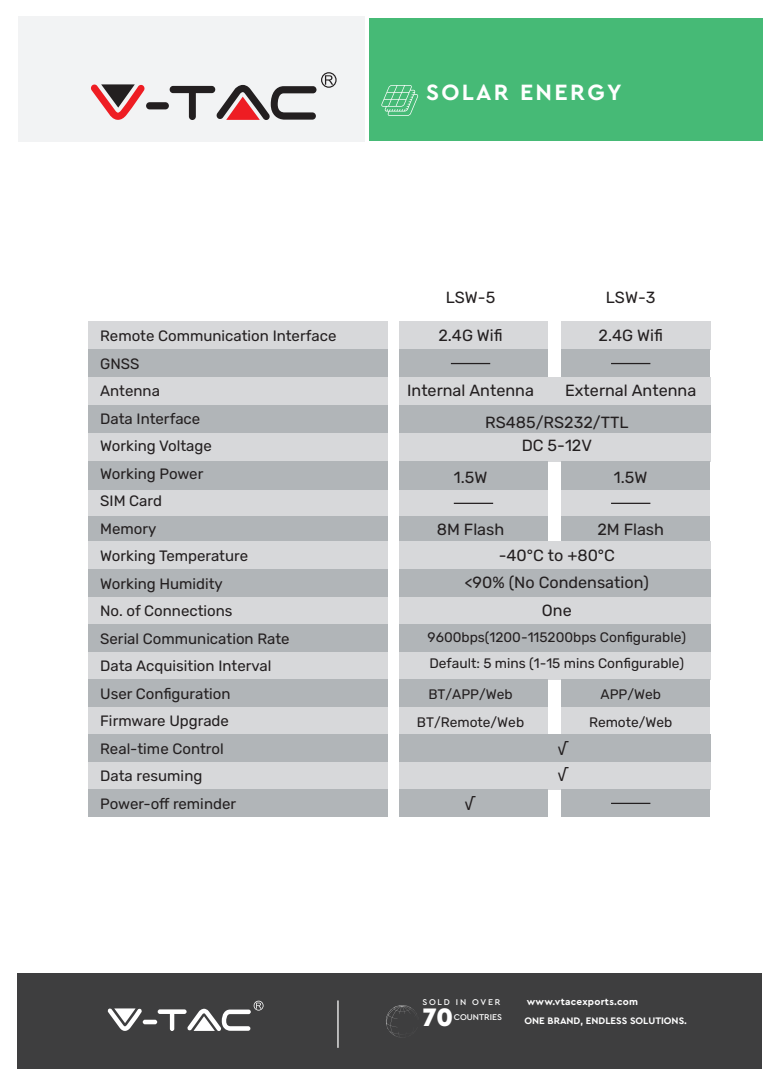
<style>
.page{position:relative;width:780px;height:1088px;background:#fff}
.page>*{position:absolute;margin:0;border:0;box-sizing:border-box;transform-origin:0 0}
.t1{font:900 26.5px "Cera Pro";color:#fff}
.t2{font:700 23.25px "Cera Pro";letter-spacing:.1em;color:#fff}
.t3{font:300 16.25px/26.1px "Rubik";color:#231f20}
.t4{font:300 16.12px/31.2px "Rubik";color:#231f20}
.t5{font:300 15px/27.5px "Rubik";color:#231f20}
.t6{font:300 13.75px/26.1px "Rubik";color:#231f20}
.t7{font:700 10px "Cera Pro";letter-spacing:.025em;color:#fff}
.t8{font:700 9.88px "Cera Pro";color:#fff}
.t9{font:500 8.75px/14.6px "Cera Pro";color:#fff;text-align:right}
</style>
<div class="page">
<div style="left:369px;top:18px;width:393px;height:123px;background:#46ba76"></div>
<div style="left:18px;top:16px;width:346px;height:126px;background:#f2f3f4"></div>
<div style="left:146px;top:102px;width:23px;height:7px;background:#231f20;border-radius:4px"></div>
<div style="left:170px;top:86px;width:45px;height:7px;background:#231f20;border-radius:4px"></div>
<div style="left:189px;top:87px;width:7px;height:33px;background:#231f20;border-radius:4px"></div>
<svg style="left:91px;top:84px;width:54px;height:36px"></svg>
<svg style="left:216px;top:72px;width:120px;height:48px"></svg>
<svg style="left:381px;top:85px;width:37px;height:31px"></svg>
<div style="left:18px;top:973px;width:744px;height:96px;background:#3e3e3f"></div>
<svg style="left:386px;top:1005px;width:31px;height:32px"></svg>
<hr style="left:337px;top:1000px;width:1px;height:48px;background:#fff">
<div style="left:88px;top:321px;width:299px;height:28px;background:#d7d8da"></div>
<div style="left:88px;top:349px;width:299px;height:29px;background:#b1b5b8"></div>
<div style="left:88px;top:378px;width:299px;height:28px;background:#d7d8da"></div>
<div style="left:88px;top:406px;width:299px;height:28px;background:#b1b5b8"></div>
<div style="left:88px;top:434px;width:299px;height:28px;background:#d7d8da"></div>
<div style="left:88px;top:462px;width:299px;height:28px;background:#b1b5b8"></div>
<div style="left:88px;top:490px;width:299px;height:26px;background:#d7d8da"></div>
<div style="left:88px;top:516px;width:299px;height:26px;background:#b1b5b8"></div>
<div style="left:88px;top:542px;width:299px;height:27px;background:#d7d8da"></div>
<div style="left:88px;top:569px;width:299px;height:28px;background:#b1b5b8"></div>
<div style="left:88px;top:597px;width:299px;height:27px;background:#d7d8da"></div>
<div style="left:88px;top:624px;width:299px;height:28px;background:#b1b5b8"></div>
<div style="left:88px;top:652px;width:299px;height:27px;background:#d7d8da"></div>
<div style="left:88px;top:679px;width:299px;height:28px;background:#b1b5b8"></div>
<div style="left:88px;top:707px;width:299px;height:27px;background:#d7d8da"></div>
<div style="left:88px;top:734px;width:299px;height:28px;background:#b1b5b8"></div>
<div style="left:88px;top:762px;width:299px;height:27px;background:#d7d8da"></div>
<div style="left:88px;top:789px;width:299px;height:28px;background:#b1b5b8"></div>
<div style="left:399px;top:762px;width:311px;height:27px;background:#d7d8da"></div>
<div style="left:399px;top:789px;width:148px;height:28px;background:#b1b5b8"></div>
<div style="left:561px;top:789px;width:149px;height:28px;background:#b1b5b8"></div>
<div style="left:399px;top:321px;width:148px;height:28px;background:#d7d8da"></div>
<div style="left:561px;top:321px;width:149px;height:28px;background:#d7d8da"></div>
<div style="left:399px;top:349px;width:148px;height:29px;background:#b1b5b8"></div>
<div style="left:561px;top:349px;width:149px;height:29px;background:#b1b5b8"></div>
<div style="left:399px;top:378px;width:311px;height:28px;background:#d7d8da"></div>
<div style="left:399px;top:406px;width:311px;height:28px;background:#b1b5b8"></div>
<div style="left:399px;top:434px;width:311px;height:28px;background:#d7d8da"></div>
<div style="left:399px;top:462px;width:148px;height:28px;background:#b1b5b8"></div>
<div style="left:561px;top:462px;width:149px;height:28px;background:#b1b5b8"></div>
<div style="left:399px;top:490px;width:148px;height:26px;background:#d7d8da"></div>
<div style="left:561px;top:490px;width:149px;height:26px;background:#d7d8da"></div>
<div style="left:399px;top:516px;width:148px;height:26px;background:#b1b5b8"></div>
<div style="left:561px;top:516px;width:149px;height:26px;background:#b1b5b8"></div>
<div style="left:399px;top:542px;width:311px;height:27px;background:#d7d8da"></div>
<div style="left:399px;top:569px;width:311px;height:28px;background:#b1b5b8"></div>
<div style="left:399px;top:597px;width:311px;height:27px;background:#d7d8da"></div>
<div style="left:399px;top:624px;width:311px;height:28px;background:#b1b5b8"></div>
<div style="left:399px;top:652px;width:311px;height:27px;background:#d7d8da"></div>
<div style="left:399px;top:679px;width:148px;height:28px;background:#b1b5b8"></div>
<div style="left:561px;top:679px;width:149px;height:28px;background:#b1b5b8"></div>
<div style="left:399px;top:707px;width:148px;height:27px;background:#d7d8da"></div>
<div style="left:561px;top:707px;width:149px;height:27px;background:#d7d8da"></div>
<div style="left:399px;top:734px;width:311px;height:28px;background:#b1b5b8"></div>
<hr style="left:451px;top:363px;width:39px;height:1px;background:#231f20">
<hr style="left:611px;top:363px;width:39px;height:1px;background:#231f20">
<hr style="left:454px;top:503px;width:39px;height:1px;background:#231f20">
<hr style="left:611px;top:503px;width:39px;height:1px;background:#231f20">
<hr style="left:611px;top:803px;width:39px;height:1px;background:#231f20">
<hr style="left:143px;top:1020px;width:14px;height:4px;background:#fff;border-radius:2px">
<div style="left:158px;top:1009px;width:28px;height:5px;background:#fff;border-radius:2px"></div>
<hr style="left:170px;top:1010px;width:4px;height:21px;background:#fff;border-radius:2px">
<svg style="left:107px;top:1008px;width:35px;height:23px"></svg>
<svg style="left:187px;top:1001px;width:76px;height:30px"></svg>
<h2 class="t2" style="left:426px;top:77px;width:197px">SOLAR ENERGY</h2>
<p class="t4" style="left:446px;top:282px;width:51px">LSW-5</p>
<p class="t4" style="left:606px;top:282px;width:51px">LSW-3</p>
<p class="t4" style="left:598px;top:321px;width:66px">2.4G Wifi</p>
<p class="t5" style="left:100px;top:323px;width:238px">Remote Communication Interface<br>GNSS<br>Antenna<br>Data Interface<br>Working Voltage<br>Working Power<br>SIM Card<br>Memory<br>Working Temperature<br>Working Humidity<br>No. of Connections<br>Serial Communication Rate<br>Data Acquisition Interval<br>User Configuration<br>Firmware Upgrade<br>Real-time Control<br>Data resuming<br>Power-off reminder</p>
<p class="t4" style="left:438px;top:321px;width:66px">2.4G Wifi</p>
<p class="t4" style="left:407px;top:376px;width:128px">Internal Antenna</p>
<p class="t4" style="left:485px;top:376px;width:213px;text-indent:80px">External Antenna<br>RS485/RS232/TTL</p>
<p class="t4" style="left:521px;top:430px;width:72px">DC 5-12V</p>
<p class="t4" style="left:454px;top:462px;width:35px">1.5W</p>
<p class="t4" style="left:614px;top:462px;width:35px">1.5W</p>
<p class="t4" style="left:597px;top:514px;width:68px">2M Flash</p>
<p class="t4" style="left:437px;top:514px;width:69px">8M Flash</p>
<p class="t4" style="left:498px;top:540px;width:118px">-40°C to +80°C</p>
<p class="t4" style="left:464px;top:567px;width:186px">&lt;90% (No Condensation)</p>
<p class="t4" style="left:542px;top:595px;width:31px">One</p>
<p class="t6" style="left:427px;top:624px;width:260px">9600bps(1200-115200bps Configurable)<br>Default: 5 mins (1-15 mins Configurable)</p>
<p class="t6" style="left:417px;top:681px;width:109px;line-height:27.2px;text-align:center">BT/APP/Web<br>BT/Remote/Web</p>
<p class="t6" style="left:600px;top:682px;width:62px">APP/Web</p>
<p class="t6" style="left:589px;top:709px;width:85px">Remote/Web</p>
<p class="t3" style="left:557px;top:737px;width:13px">√ √</p>
<p class="t3" style="left:464px;top:792px;width:13px">√</p>
<p class="t9" style="left:422px;top:995px;width:81px">SOLD IN OVER<br>COUNTRIES</p>
<h1 class="t1" style="left:422px;top:999px;width:32px">70</h1>
<p class="t7" style="left:526px;top:995px;width:113px">www.vtacexports.com</p>
<p class="t8" style="left:524px;top:1014px;width:164px">ONE BRAND, ENDLESS SOLUTIONS.</p>
</div>
